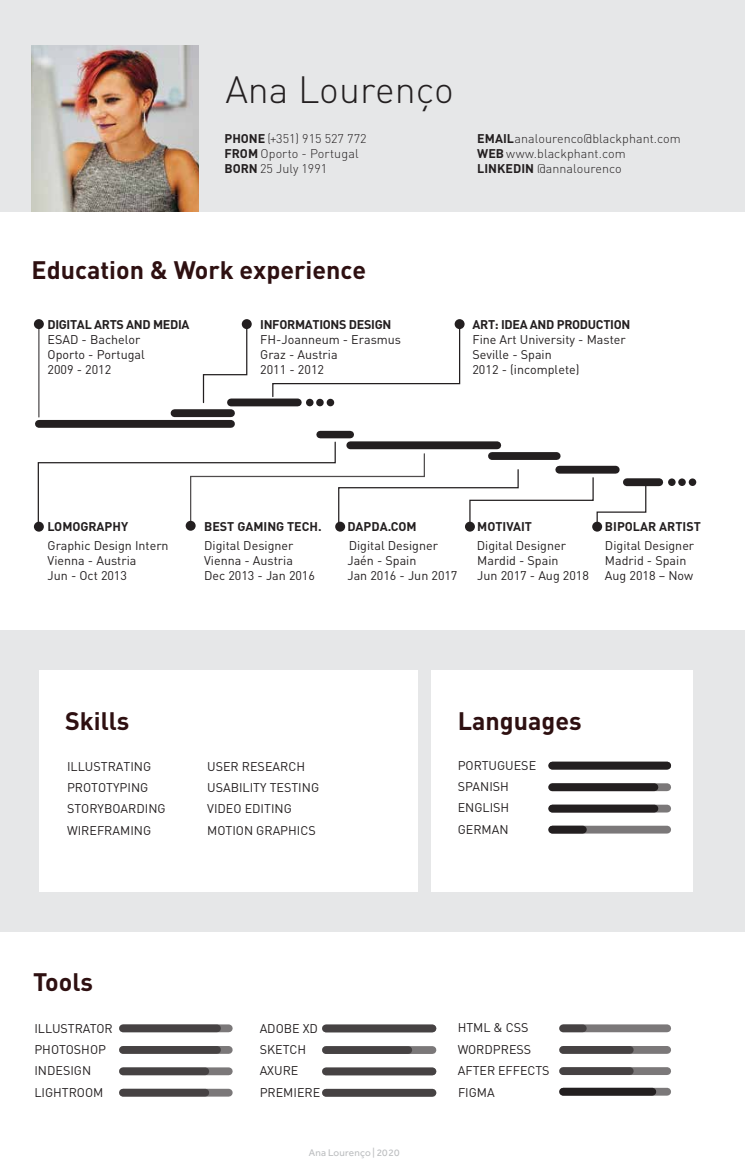
<style>
.page{position:relative;width:745px;height:1172px;background:#fff}
.page>*{position:absolute;margin:0;border:0;box-sizing:border-box;transform-origin:0 0}
.t1{font:300 37.5px "DIN Pro";color:#231f20}
.t2{font:700 25px "DIN Pro";color:#2e1011}
.t3{font:12.5px/21.2px "DIN Pro";color:#231f20}
.t4{font:300 12.5px/15px "DIN Pro";letter-spacing:.005em;color:#231f20}
.t5{font:700 12.5px "DIN Pro";letter-spacing:-.025em;color:#231f20}
.t6{font:700 12.5px "DIN Pro";color:#231f20}
.t7{font:10px "Effra";letter-spacing:.02em;color:#bcbec0}
.s1{font-weight:700}
</style>
<div class="page">
<div style="left:0;top:630px;width:744px;height:301px;background:#e6e7e8"></div>
<div style="left:0;top:0;width:744px;height:212px;background:#e6e7e8"></div>
<svg style="left:217px;top:1024px;width:11px;height:8px"></svg>
<div style="left:123px;top:1024px;width:94px;height:8px;background:#464243"></div>
<svg style="left:217px;top:1046px;width:11px;height:7px"></svg>
<div style="left:123px;top:1046px;width:94px;height:7px;background:#464243"></div>
<svg style="left:205px;top:1067px;width:23px;height:8px"></svg>
<div style="left:123px;top:1067px;width:82px;height:8px;background:#464243"></div>
<div style="left:326px;top:1024px;width:106px;height:8px;background:#464243"></div>
<svg style="left:408px;top:1046px;width:24px;height:8px"></svg>
<div style="left:326px;top:1046px;width:82px;height:8px;background:#464243"></div>
<div style="left:326px;top:1067px;width:106px;height:8px;background:#464243"></div>
<div style="left:562px;top:1024px;width:104px;height:8px;background:#7b7879"></div>
<div style="left:562px;top:1024px;width:20px;height:8px;background:#464243"></div>
<svg style="left:629px;top:1067px;width:37px;height:8px"></svg>
<div style="left:562px;top:1067px;width:67px;height:8px;background:#464243"></div>
<svg style="left:652px;top:1087px;width:14px;height:8px"></svg>
<div style="left:34px;top:319px;width:10px;height:10px;background:#231f20;border-radius:50%"></div>
<div style="left:241px;top:319px;width:10px;height:10px;background:#231f20;border-radius:50%"></div>
<div style="left:454px;top:319px;width:10px;height:10px;background:#231f20;border-radius:50%"></div>
<div style="left:34px;top:522px;width:10px;height:9px;background:#231f20;border-radius:50%"></div>
<svg style="left:185px;top:521px;width:10px;height:10px"></svg>
<div style="left:335px;top:522px;width:10px;height:9px;background:#231f20;border-radius:50%"></div>
<div style="left:464px;top:522px;width:10px;height:9px;background:#231f20;border-radius:50%"></div>
<div style="left:174px;top:409px;width:57px;height:8px;background:#231f20"></div>
<div style="left:231px;top:398px;width:66px;height:8px;background:#231f20"></div>
<div style="left:320px;top:431px;width:30px;height:7px;background:#231f20"></div>
<div style="left:39px;top:420px;width:192px;height:8px;background:#231f20"></div>
<hr style="left:38px;top:324px;width:1px;height:93px;background:#231f20">
<div style="left:326px;top:1088px;width:106px;height:8px;background:#464243"></div>
<svg style="left:629px;top:1046px;width:37px;height:7px"></svg>
<div style="left:562px;top:1046px;width:67px;height:7px;background:#464243"></div>
<div style="left:431px;top:670px;width:262px;height:222px;background:#fff"></div>
<div style="left:39px;top:670px;width:378px;height:222px;background:#fff"></div>
<div style="left:552px;top:761px;width:114px;height:8px;background:#231f20"></div>
<svg style="left:654px;top:783px;width:12px;height:8px"></svg>
<div style="left:552px;top:783px;width:102px;height:8px;background:#231f20"></div>
<svg style="left:654px;top:804px;width:12px;height:8px"></svg>
<div style="left:552px;top:804px;width:102px;height:8px;background:#231f20"></div>
<div style="left:552px;top:825px;width:114px;height:8px;background:#7b7879"></div>
<div style="left:552px;top:825px;width:30px;height:8px;background:#231f20"></div>
<svg style="left:205px;top:1088px;width:23px;height:8px"></svg>
<div style="left:123px;top:1088px;width:82px;height:8px;background:#464243"></div>
<img style="left:32px;top:45px;width:166px;height:167px">
<svg style="left:667px;top:478px;width:8px;height:8px"></svg>
<svg style="left:677px;top:478px;width:8px;height:8px"></svg>
<div style="left:688px;top:478px;width:7px;height:8px;background:#231f20;border-radius:50%"></div>
<div style="left:626px;top:478px;width:32px;height:8px;background:#231f20"></div>
<svg style="left:591px;top:522px;width:10px;height:9px"></svg>
<svg style="left:37px;top:441px;width:609px;height:87px"></svg>
<svg style="left:202px;top:323px;width:46px;height:81px"></svg>
<svg style="left:271px;top:323px;width:189px;height:84px"></svg>
<div style="left:562px;top:1087px;width:90px;height:8px;background:#231f20"></div>
<h1 class="t1" style="left:225px;top:64px;width:230px">Ana Lourenço</h1>
<p class="t4" style="left:224px;top:130px;width:143px"><span class="s1">PHONE</span> (+351) 915 527 772<br><span class="s1">FROM</span> Oporto - Portugal<br><span class="s1">BORN</span> 25 July 1991</p>
<p class="t4" style="left:477px;top:130px;width:205px"><span class="s1">EMAIL</span>analourenco@blackphant.com<br><span class="s1">WEB</span> www.blackphant.com<br><span class="s1">LINKEDIN</span> @annalourenco</p>
<h2 class="t2" style="left:32px;top:253px;width:336px">Education &amp; Work experience</h2>
<p class="t5" style="left:48px;top:315px;width:143px">DIGITAL ARTS AND MEDIA</p>
<p class="t3" style="left:48px;top:331px;width:99px;line-height:15px">ESAD - Bachelor<br>Oporto - Portugal<br>2009 - 2012</p>
<p class="t5" style="left:260px;top:315px;width:132px">INFORMATIONS DESIGN</p>
<p class="t3" style="left:260px;top:331px;width:142px;line-height:15px">FH-Joanneum - Erasmus<br>Graz - Austria<br>2011 - 2012</p>
<p class="t5" style="left:472px;top:315px;width:159px">ART: IDEA AND PRODUCTION</p>
<p class="t3" style="left:472px;top:331px;width:155px;line-height:15px">Fine Art University - Master<br>Seville - Spain<br>2012 - (incomplete)</p>
<p class="t6" style="left:48px;top:518px;width:82px">LOMOGRAPHY</p>
<p class="t3" style="left:48px;top:537px;width:122px;line-height:15px">Graphic Design Intern<br>Vienna - Austria<br>Jun - Oct 2013</p>
<p class="t6" style="left:204px;top:518px;width:119px">BEST GAMING TECH.</p>
<p class="t3" style="left:204px;top:552px;width:112px;line-height:15px">Vienna - Austria<br>Dec 2013 - Jan 2016</p>
<p class="t6" style="left:347px;top:518px;width:71px">DAPDA.COM</p>
<p class="t3" style="left:347px;top:552px;width:111px;line-height:15px">Jaén - Spain<br>Jan 2016 - Jun 2017</p>
<p class="t6" style="left:477px;top:518px;width:56px">MOTIVAIT</p>
<p class="t3" style="left:477px;top:552px;width:113px;line-height:15px">Mardid - Spain<br>Jun 2017 - Aug 2018</p>
<p class="t3" style="left:204px;top:534px;width:91px">Digital Designer</p>
<p class="t3" style="left:348px;top:534px;width:91px">Digital Designer</p>
<p class="t3" style="left:476px;top:534px;width:91px">Digital Designer</p>
<p class="t6" style="left:604px;top:518px;width:97px">BIPOLAR ARTIST</p>
<p class="t3" style="left:604px;top:534px;width:91px">Digital Designer</p>
<p class="t3" style="left:604px;top:564px;width:90px">Aug 2018 – Now</p>
<p class="t3" style="left:604px;top:549px;width:83px">Madrid - Spain</p>
<h2 class="t2" style="left:65px;top:704px;width:66px">Skills</h2>
<h2 class="t2" style="left:457px;top:704px;width:125px">Languages</h2>
<p class="t3" style="left:67px;top:755px;width:86px">ILLUSTRATING</p>
<p class="t3" style="left:457px;top:754px;width:80px">PORTUGUESE</p>
<p class="t3" style="left:67px;top:776px;width:100px">PROTOTYPING<br>STORYBOARDING<br>WIREFRAMING</p>
<p class="t3" style="left:207px;top:755px;width:113px">USER RESEARCH<br>USABILITY TESTING<br>VIDEO EDITING<br>MOTION GRAPHICS</p>
<p class="t3" style="left:457px;top:775px;width:53px;text-align:justify">SPANISH ENGLISH GERMAN</p>
<h2 class="t2" style="left:33px;top:965px;width:61px">Tools</h2>
<p class="t3" style="left:34px;top:1017px;width:80px">ILLUSTRATOR<br>PHOTOSHOP<br>INDESIGN<br>LIGHTROOM</p>
<p class="t3" style="left:259px;top:1017px;width:62px">ADOBE XD<br>SKETCH<br>AXURE<br>PREMIERE</p>
<p class="t7" style="left:309px;top:1146px;width:92px">Ana Lourenço | 2020</p>
<p class="t3" style="left:457px;top:1016px;width:93px">HTML &amp; CSS<br>WORDPRESS<br>AFTER EFFECTS</p>
<p class="t3" style="left:457px;top:1081px;width:38px">FIGMA</p>
</div>
